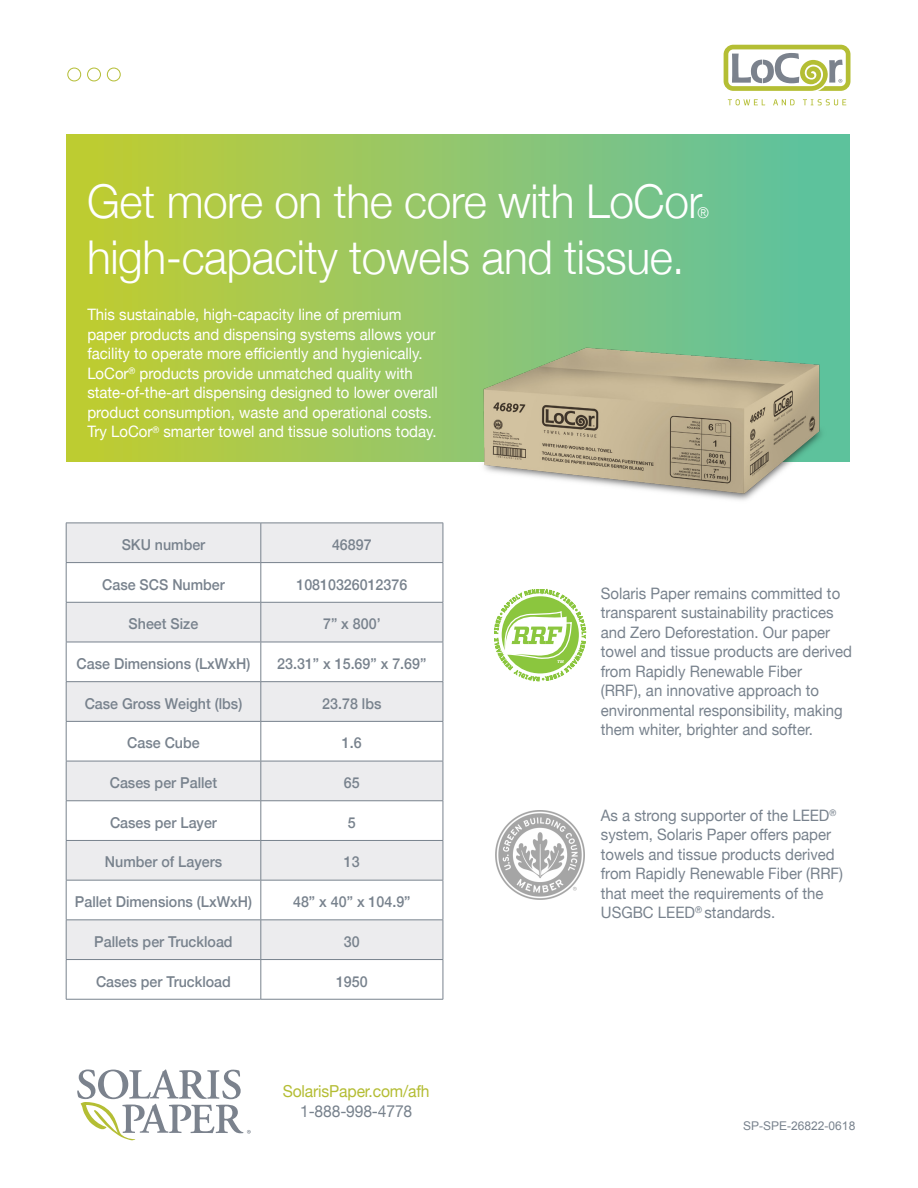
<style>
.page{position:relative;width:918px;height:1188px;background:#fff}
.page>*{position:absolute;margin:0;border:0;box-sizing:border-box;transform-origin:0 0}
.t1{font:300 46.65px "Helvetica Neue";letter-spacing:-.01em;color:#fff;scale:.95 1}
.t2{font:16.5px "Helvetica Neue";letter-spacing:-.01em;color:#b4bd34;scale:.95 1}
.t3{font:16.5px "Helvetica Neue";letter-spacing:-.01em;color:#78828d;scale:.95 1}
.t4{font:15.75px/19.5px "Helvetica Neue";color:#78828d;scale:.95 1}
.t5{font:15.75px/19.5px "Helvetica Neue";color:#fff;scale:.95 1}
.t6{font:300 15.15px "Helvetica Neue";color:#fff;scale:.95 1}
.t7{font:500 15px "Helvetica Neue";color:#78828d;scale:.95 1}
.t8{font:12px "Arial";color:#78828d}
</style>
<div class="page">
<svg style="left:494px;top:589px;width:92px;height:92px"></svg>
<img style="left:496px;top:811px;width:88px;height:88px">
<svg style="left:67px;top:524px;width:376px;height:435px;fill:#ececee"></svg>
<div style="left:67px;top:603px;width:376px;height:39px;background:#ececee"></div>
<hr style="left:66px;top:523px;width:1px;height:39px;background:#78828d">
<hr style="left:66px;top:523px;width:195px;height:1px;background:#78828d">
<hr style="left:66px;top:562px;width:195px;height:1px;background:#78828d">
<hr style="left:261px;top:523px;width:1px;height:39px;background:#78828d">
<hr style="left:261px;top:523px;width:182px;height:1px;background:#78828d">
<hr style="left:443px;top:523px;width:1px;height:39px;background:#78828d">
<hr style="left:261px;top:562px;width:182px;height:1px;background:#78828d">
<hr style="left:66px;top:563px;width:1px;height:39px;background:#78828d">
<hr style="left:261px;top:563px;width:1px;height:39px;background:#78828d">
<hr style="left:443px;top:563px;width:1px;height:39px;background:#78828d">
<hr style="left:66px;top:603px;width:1px;height:39px;background:#78828d">
<hr style="left:66px;top:602px;width:195px;height:1px;background:#78828d">
<hr style="left:261px;top:603px;width:1px;height:39px;background:#78828d">
<hr style="left:261px;top:602px;width:182px;height:1px;background:#78828d">
<hr style="left:443px;top:603px;width:1px;height:39px;background:#78828d">
<hr style="left:66px;top:642px;width:1px;height:39px;background:#78828d">
<hr style="left:66px;top:642px;width:195px;height:1px;background:#78828d">
<hr style="left:261px;top:642px;width:1px;height:39px;background:#78828d">
<hr style="left:261px;top:642px;width:182px;height:1px;background:#78828d">
<hr style="left:443px;top:642px;width:1px;height:39px;background:#78828d">
<hr style="left:66px;top:682px;width:1px;height:39px;background:#78828d">
<hr style="left:66px;top:681px;width:195px;height:1px;background:#78828d">
<hr style="left:261px;top:682px;width:1px;height:39px;background:#78828d">
<hr style="left:261px;top:681px;width:182px;height:1px;background:#78828d">
<hr style="left:443px;top:682px;width:1px;height:39px;background:#78828d">
<hr style="left:66px;top:722px;width:1px;height:39px;background:#78828d">
<hr style="left:66px;top:721px;width:195px;height:1px;background:#78828d">
<hr style="left:261px;top:722px;width:1px;height:39px;background:#78828d">
<hr style="left:261px;top:721px;width:182px;height:1px;background:#78828d">
<hr style="left:443px;top:722px;width:1px;height:39px;background:#78828d">
<hr style="left:66px;top:761px;width:1px;height:39px;background:#78828d">
<hr style="left:66px;top:761px;width:195px;height:1px;background:#78828d">
<hr style="left:261px;top:761px;width:1px;height:39px;background:#78828d">
<hr style="left:261px;top:761px;width:182px;height:1px;background:#78828d">
<hr style="left:443px;top:761px;width:1px;height:39px;background:#78828d">
<hr style="left:66px;top:801px;width:1px;height:39px;background:#78828d">
<hr style="left:66px;top:800px;width:195px;height:1px;background:#78828d">
<hr style="left:261px;top:801px;width:1px;height:39px;background:#78828d">
<hr style="left:261px;top:800px;width:182px;height:1px;background:#78828d">
<hr style="left:443px;top:801px;width:1px;height:39px;background:#78828d">
<hr style="left:66px;top:841px;width:1px;height:39px;background:#78828d">
<hr style="left:66px;top:840px;width:195px;height:1px;background:#78828d">
<hr style="left:261px;top:841px;width:1px;height:39px;background:#78828d">
<hr style="left:261px;top:840px;width:182px;height:1px;background:#78828d">
<hr style="left:443px;top:841px;width:1px;height:39px;background:#78828d">
<hr style="left:66px;top:880px;width:1px;height:40px;background:#78828d">
<hr style="left:66px;top:880px;width:195px;height:1px;background:#78828d">
<hr style="left:261px;top:880px;width:1px;height:40px;background:#78828d">
<hr style="left:261px;top:880px;width:182px;height:1px;background:#78828d">
<hr style="left:443px;top:880px;width:1px;height:40px;background:#78828d">
<hr style="left:66px;top:920px;width:1px;height:39px;background:#78828d">
<hr style="left:66px;top:920px;width:195px;height:1px;background:#78828d">
<hr style="left:261px;top:920px;width:1px;height:39px;background:#78828d">
<hr style="left:261px;top:920px;width:182px;height:1px;background:#78828d">
<hr style="left:443px;top:920px;width:1px;height:39px;background:#78828d">
<hr style="left:66px;top:960px;width:1px;height:39px;background:#78828d">
<hr style="left:66px;top:959px;width:195px;height:1px;background:#78828d">
<hr style="left:66px;top:999px;width:195px;height:1px;background:#78828d">
<hr style="left:261px;top:960px;width:1px;height:39px;background:#78828d">
<hr style="left:261px;top:959px;width:182px;height:1px;background:#78828d">
<hr style="left:443px;top:960px;width:1px;height:39px;background:#78828d">
<hr style="left:261px;top:999px;width:182px;height:1px;background:#78828d">
<div style="left:67px;top:135px;width:783px;height:327px;background:linear-gradient(to right,#c4cc31,#5bc1a6)"></div>
<img style="left:456px;top:291px;width:394px;height:209px">
<svg style="left:77px;top:1069px;width:174px;height:71px"></svg>
<svg style="left:724px;top:45px;width:126px;height:46px"></svg>
<svg style="left:728px;top:99px;width:37px;height:6px"></svg>
<svg style="left:773px;top:99px;width:22px;height:6px"></svg>
<svg style="left:803px;top:99px;width:43px;height:6px"></svg>
<div style="left:67px;top:68px;width:14px;height:13px;border:1px solid #b4bd34;border-radius:50%"></div>
<div style="left:87px;top:68px;width:14px;height:13px;border:1px solid #b4bd34;border-radius:50%"></div>
<div style="left:107px;top:68px;width:14px;height:13px;border:1px solid #b4bd34;border-radius:50%"></div>
<p class="t1" style="left:87px;top:164px;width:649px">Get more on the core with LoCor</p>
<p class="t6" style="left:698px;top:200px;width:14px">®</p>
<p class="t1" style="left:87px;top:220px;width:630px">high-capacity towels and tissue.</p>
<p class="t5" style="left:87px;top:306px;width:370px">This sustainable, high-capacity line of premium paper products and dispensing systems allows your facility to operate more efficiently and hygienically.<br>LoCor<sup>®</sup> products provide unmatched quality with state-of-the-art dispensing designed to lower overall product consumption, waste and operational costs.<br>Try LoCor<sup>®</sup> smarter towel and tissue solutions today.</p>
<p class="t7" style="left:122px;top:532px;width:90px">SKU number</p>
<p class="t7" style="left:332px;top:532px;width:43px">46897</p>
<p class="t7" style="left:102px;top:572px;width:131px">Case SCS Number</p>
<p class="t7" style="left:296px;top:572px;width:118px">10810326012376</p>
<p class="t7" style="left:129px;top:612px;width:75px">Sheet Size</p>
<p class="t7" style="left:323px;top:612px;width:62px">7” x 800’</p>
<p class="t7" style="left:77px;top:652px;width:184px">Case Dimensions (LxWxH)</p>
<p class="t7" style="left:277px;top:652px;width:159px">23.31” x 15.69” x 7.69”</p>
<p class="t7" style="left:85px;top:691px;width:167px">Case Gross Weight (lbs)</p>
<p class="t7" style="left:322px;top:691px;width:64px">23.78 lbs</p>
<p class="t7" style="left:127px;top:731px;width:78px">Case Cube</p>
<p class="t7" style="left:342px;top:731px;width:22px">1.6</p>
<p class="t7" style="left:110px;top:771px;width:115px">Cases per Pallet</p>
<p class="t7" style="left:344px;top:771px;width:18px">65</p>
<p class="t7" style="left:110px;top:810px;width:114px">Cases per Layer</p>
<p class="t7" style="left:348px;top:810px;width:10px">5</p>
<p class="t7" style="left:105px;top:850px;width:125px">Number of Layers</p>
<p class="t7" style="left:344px;top:850px;width:18px">13</p>
<p class="t7" style="left:75px;top:890px;width:188px">Pallet Dimensions (LxWxH)</p>
<p class="t7" style="left:293px;top:890px;width:125px">48” x 40” x 104.9”</p>
<p class="t7" style="left:94px;top:929px;width:147px">Pallets per Truckload</p>
<p class="t7" style="left:344px;top:929px;width:18px">30</p>
<p class="t7" style="left:96px;top:969px;width:144px">Cases per Truckload</p>
<p class="t7" style="left:336px;top:969px;width:35px">1950</p>
<p class="t2" style="left:283px;top:1079px;width:156px">SolarisPaper.com/afh</p>
<p class="t3" style="left:300px;top:1099px;width:120px">1-888-998-4778</p>
<p class="t4" style="left:601px;top:584px;width:266px">Solaris Paper remains committed to transparent sustainability practices and Zero Deforestation. Our paper towel and tissue products are derived from Rapidly Renewable Fiber<br>(RRF), an innovative approach to environmental responsibility, making them whiter, brighter and softer.</p>
<p class="t4" style="left:601px;top:806px;width:256px">As a strong supporter of the LEED<sup>® </sup>system, Solaris Paper offers paper towels and tissue products derived from Rapidly Renewable Fiber (RRF) that meet the requirements of the<br>USGBC LEED<sup>®</sup> standards.</p>
<p class="t8" style="left:743px;top:1118px;width:114px">SP-SPE-26822-0618</p>
</div>
